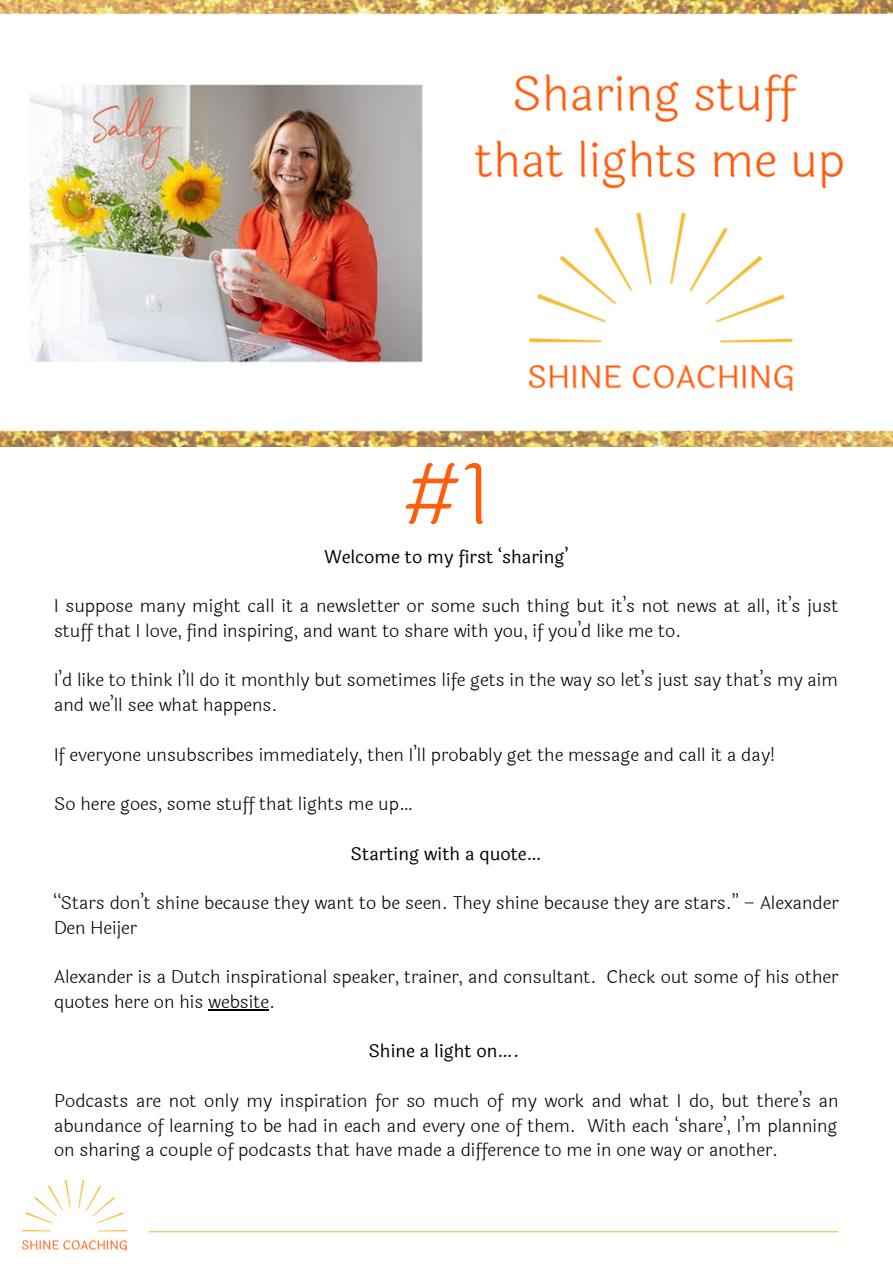
<style>
.page{position:relative;width:893px;height:1264px;background:#fff}
.page>*{position:absolute;margin:0;border:0;box-sizing:border-box;transform-origin:0 0}
.t1{font:300 83.85px "Laila";color:#ff5e0e}
.t2{font:300 18px/24.8px "Laila";color:#000}
.t3{font:18px "Laila";color:#000}
</style>
<div class="page">
<img style="left:0;top:0;width:892px;height:446px">
<img style="left:21px;top:1179px;width:106px;height:72px">
<hr style="left:208px;top:1009px;width:61px;height:1px;background:#000">
<hr style="left:149px;top:1231px;width:689px;height:1px;background:#f4bd38">
<h1 class="t1" style="left:401px;top:431px;width:92px">#1</h1>
<p class="t3" style="left:324px;top:543px;width:246px">Welcome to my first ‘sharing’</p>
<p class="t2" style="left:54px;top:594px;width:785px">I suppose many might call it a newsletter or some such thing but it’s not news at all, it’s just stuff that I love, find inspiring, and want to share with you, if you’d like me to.</p>
<p class="t2" style="left:54px;top:668px;width:785px">I’d like to think I’ll do it monthly but sometimes life gets in the way so let’s just say that’s my aim and we’ll see what happens.</p>
<p class="t2" style="left:54px;top:742px;width:723px">If everyone unsubscribes immediately, then I’ll probably get the message and call it a day!</p>
<p class="t2" style="left:54px;top:791px;width:361px">So here goes, some stuff that lights me up…</p>
<p class="t3" style="left:350px;top:839px;width:193px">Starting with a quote…</p>
<p class="t2" style="left:54px;top:890px;width:786px">“Stars don’t shine because they want to be seen. They shine because they are stars.” – Alexander<br>Den Heijer</p>
<p class="t2" style="left:54px;top:965px;width:785px">Alexander is a Dutch inspirational speaker, trainer, and consultant. Check out some of his other quotes here on his website.</p>
<p class="t3" style="left:368px;top:1037px;width:152px">Shine a light on….</p>
<p class="t2" style="left:54px;top:1088px;width:786px;text-align:justify">Podcasts are not only my inspiration for so much of my work and what I do, but there’s an abundance of learning to be had in each and every one of them. With each ‘share’, I’m planning on sharing a couple of podcasts that have made a difference to me in one way or another.</p>
</div>
